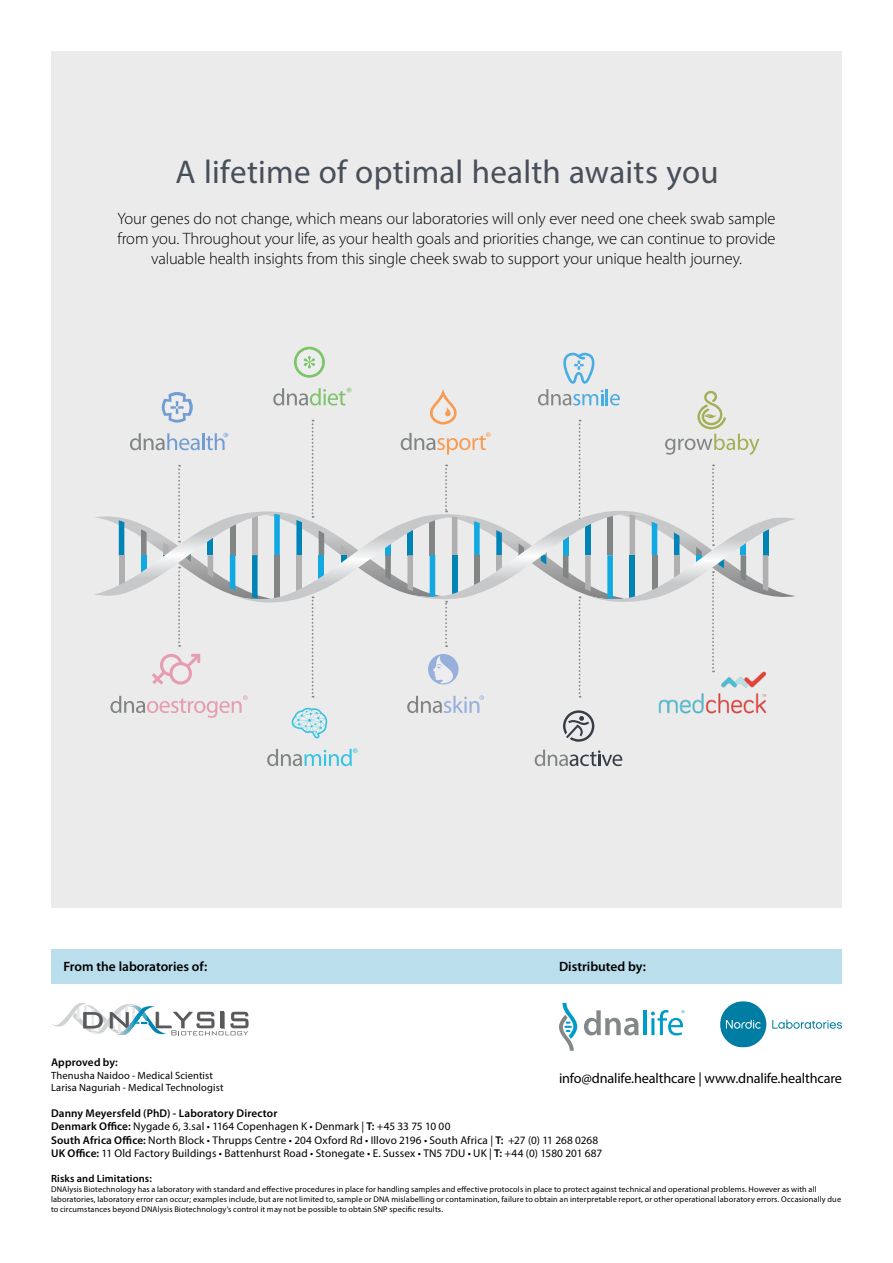
<style>
.page{position:relative;width:893px;height:1263px;background:#fff}
.page>*{position:absolute;margin:0;border:0;box-sizing:border-box;transform-origin:0 0}
.t1{font:33px "Myriad Pro";letter-spacing:.005em;color:#474f59}
.t2{font:300 16.5px/19.8px "Myriad Pro";letter-spacing:-.005em;color:#000;text-align:center}
.t3{font:14.25px "Myriad Pro";letter-spacing:-.01em;color:#000}
.t4{font:600 13.5px "Myriad Pro";color:#000}
.t5{font:11.25px/13.5px "Myriad Pro";letter-spacing:.01em;color:#000}
.t6{font:600 11.25px "Myriad Pro";letter-spacing:.01em;color:#000}
.t7{font:10.5px/12.6px "Myriad Pro";letter-spacing:.015em;color:#000}
.t8{font:600 10.5px "Myriad Pro";letter-spacing:.015em;color:#000}
.t9{font:8.25px/9.9px "Myriad Pro";letter-spacing:.015em;color:#000}
.s1{font-weight:600}
</style>
<div class="page">
<div style="left:51px;top:51px;width:791px;height:856px;background:#ebebec"></div>
<div style="left:51px;top:949px;width:791px;height:34px;background:#bbdeed"></div>
<svg style="left:52px;top:1003px;width:197px;height:32px"></svg>
<svg style="left:144px;top:1006px;width:11px;height:29px"></svg>
<svg style="left:584px;top:1010px;width:55px;height:25px"></svg>
<hr style="left:643px;top:1010px;width:3px;height:25px;background:#009cc9">
<svg style="left:559px;top:1003px;width:18px;height:48px"></svg>
<svg style="left:651px;top:1010px;width:33px;height:25px"></svg>
<svg style="left:772px;top:1019px;width:70px;height:10px"></svg>
<div style="left:720px;top:1001px;width:46px;height:46px;background:#007da3;border-radius:50%"></div>
<svg style="left:267px;top:748px;width:90px;height:18px"></svg>
<div style="left:294px;top:347px;width:31px;height:31px;background:#7ec46a;border-radius:50%"></div>
<svg style="left:535px;top:750px;width:87px;height:16px"></svg>
<svg style="left:95px;top:349px;width:701px;height:393px"></svg>
<h1 class="t1" style="left:176px;top:152px;width:545px">A lifetime of optimal health awaits you</h1>
<p class="t2" style="left:117px;top:209px;width:660px">Your genes do not change, which means our laboratories will only ever need one cheek swab sample from you. Throughout your life, as your health goals and priorities change, we can continue to provide valuable health insights from this single cheek swab to support your unique health journey.</p>
<h3 class="t4" style="left:63px;top:958px;width:146px">From the laboratories of:</h3>
<h3 class="t6" style="left:51px;top:1055px;width:68px">Approved by:</h3>
<p class="t7" style="left:51px;top:1069px;width:174px">Thenusha Naidoo - Medical Scientist<br>Larisa Naguriah - Medical Technologist</p>
<h3 class="t4" style="left:559px;top:958px;width:89px">Distributed by:</h3>
<h3 class="t3" style="left:559px;top:1069px;width:284px">info@dnalife.healthcare | www.dnalife.healthcare</h3>
<p class="t5" style="left:51px;top:1106px;width:553px"><span class="s1">Danny Meyersfeld (PhD) - Laboratory Director<br>Denmark Office:</span> Nygade 6, 3.sal • 1164 Copenhagen K • Denmark | <span class="s1">T:</span> +45 33 75 10 00<br><span class="s1">South Africa Office:</span> North Block • Thrupps Centre • 204 Oxford Rd • Illovo 2196 • South Africa | <span class="s1">T:</span> +27 (0) 11 268 0268<br><span class="s1">UK Office:</span> 11 Old Factory Buildings • Battenhurst Road • Stonegate • E. Sussex • TN5 7DU • UK | <span class="s1">T:</span> +44 (0) 1580 201 687</p>
<p class="t8" style="left:51px;top:1171px;width:102px">Risks and Limitations:</p>
<p class="t9" style="left:51px;top:1184px;width:792px">DNAlysis Biotechnology has a laboratory with standard and effective procedures in place for handling samples and effective protocols in place to protect against technical and operational problems. However as with all laboratories, laboratory error can occur; examples include, but are not limited to, sample or DNA mislabelling or contamination, failure to obtain an interpretable report, or other operational laboratory errors. Occasionally due to circumstances beyond DNAlysis Biotechnology’s control it may not be possible to obtain SNP specific results.</p>
</div>
